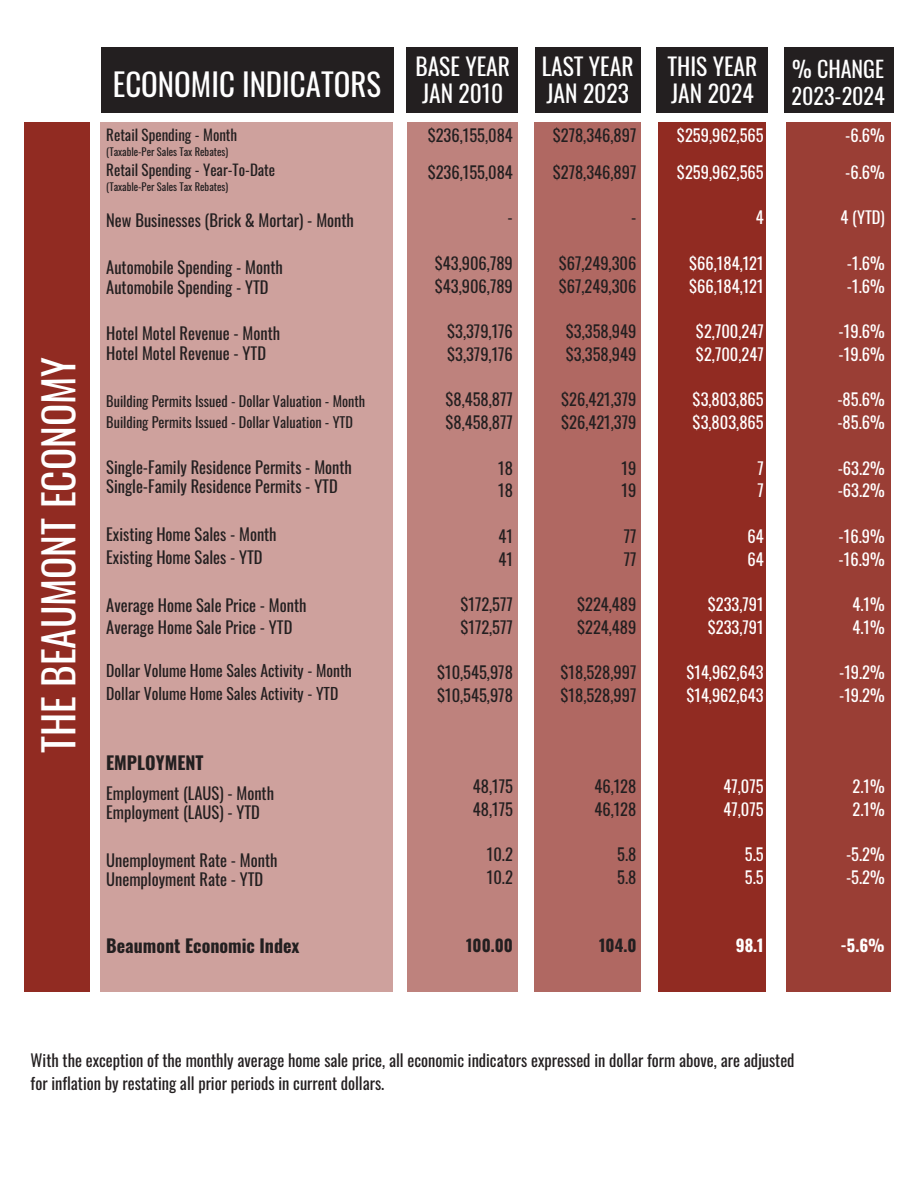
<style>
.page{position:relative;width:918px;height:1188px;background:#fff}
.page>*{position:absolute;margin:0;border:0;box-sizing:border-box;transform-origin:0 0}
.t1{font:41.25px "Oswald";color:#fff}
.t2{font:30.9px "Oswald";color:#fff}
.t3{font:23.55px/27.6px "Oswald";color:#fff}
.t4{font:22.05px/26.5px "Oswald";color:#fff}
.t5{font:700 18px "Oswald";color:#231f20}
.t6{font:16.5px/22.5px "Oswald";color:#231f20}
.t7{font:16.5px "Oswald";color:#fff}
.t8{font:700 16.5px "Oswald";color:#231f20}
.t9{font:700 16.5px "Oswald";color:#fff}
.t10{font:15.75px "Oswald";color:#231f20}
.t11{font:15px "Oswald";color:#231f20}
.t12{font:14.25px "Oswald";color:#231f20}
.t13{font:10.5px "Oswald";color:#231f20}
</style>
<div class="page">
<div style="left:24px;top:122px;width:66px;height:870px;background:#912b22"></div>
<div style="left:102px;top:47px;width:292px;height:66px;background:#231f20"></div>
<div style="left:785px;top:47px;width:109px;height:66px;background:#231f20"></div>
<div style="left:406px;top:47px;width:112px;height:66px;background:#231f20"></div>
<div style="left:535px;top:47px;width:105px;height:66px;background:#231f20"></div>
<div style="left:657px;top:47px;width:111px;height:66px;background:#231f20"></div>
<div style="left:101px;top:122px;width:292px;height:870px;background:#cea19d"></div>
<div style="left:407px;top:122px;width:111px;height:870px;background:#be827d"></div>
<div style="left:534px;top:122px;width:107px;height:870px;background:#b06862"></div>
<div style="left:659px;top:122px;width:107px;height:870px;background:#912b22"></div>
<div style="left:786px;top:122px;width:105px;height:870px;background:#9a3e35"></div>
<h1 class="t1" style="left:26px;top:753px;width:397px;rotate:-90deg">THE BEAUMONT ECONOMY</h1>
<p class="t2" style="left:113px;top:60px;width:270px">ECONOMIC INDICATORS</p>
<p class="t11" style="left:106px;top:124px;width:132px">Retail Spending - Month</p>
<p class="t13" style="left:106px;top:144px;width:123px">(Taxable-Per Sales Tax Rebates)</p>
<p class="t11" style="left:106px;top:159px;width:170px">Retail Spending - Year-To-Date</p>
<p class="t13" style="left:106px;top:179px;width:123px">(Taxable-Per Sales Tax Rebates)</p>
<p class="t6" style="left:106px;top:208px;width:249px">New Businesses (Brick &amp; Mortar) - Month</p>
<p class="t6" style="left:106px;top:255px;width:178px">Automobile Spending - Month</p>
<p class="t6" style="left:106px;top:275px;width:164px">Automobile Spending - YTD</p>
<p class="t6" style="left:106px;top:321px;width:175px">Hotel Motel Revenue - Month</p>
<p class="t6" style="left:106px;top:341px;width:161px">Hotel Motel Revenue - YTD</p>
<p class="t12" style="left:106px;top:390px;width:260px">Building Permits Issued - Dollar Valuation - Month</p>
<p class="t12" style="left:106px;top:411px;width:248px">Building Permits Issued - Dollar Valuation - YTD</p>
<p class="t6" style="left:106px;top:455px;width:247px">Single-Family Residence Permits - Month</p>
<p class="t6" style="left:106px;top:474px;width:233px">Single-Family Residence Permits - YTD</p>
<p class="t6" style="left:106px;top:522px;width:172px">Existing Home Sales - Month</p>
<p class="t6" style="left:106px;top:545px;width:158px">Existing Home Sales - YTD</p>
<p class="t6" style="left:106px;top:593px;width:202px">Average Home Sale Price - Month</p>
<h4 class="t6" style="left:106px;top:615px;width:188px">Average Home Sale Price - YTD</h4>
<p class="t10" style="left:106px;top:658px;width:247px">Dollar Volume Home Sales Activity - Month</p>
<p class="t10" style="left:106px;top:681px;width:234px">Dollar Volume Home Sales Activity - YTD</p>
<p class="t5" style="left:106px;top:748px;width:99px">EMPLOYMENT</p>
<p class="t6" style="left:106px;top:781px;width:169px">Employment (LAUS) - Month</p>
<p class="t6" style="left:106px;top:800px;width:155px">Employment (LAUS) - YTD</p>
<h6 class="t6" style="left:106px;top:848px;width:173px">Unemployment Rate - Month</h6>
<h3 class="t6" style="left:106px;top:868px;width:159px">Unemployment Rate - YTD</h3>
<p class="t5" style="left:106px;top:932px;width:195px">Beaumont Economic Index</p>
<p class="t3" style="left:415px;top:51px;width:96px">BASE YEAR</p>
<p class="t3" style="left:422px;top:79px;width:83px">JAN 2010</p>
<p class="t3" style="left:542px;top:51px;width:93px">LAST YEAR<br>JAN 2023</p>
<p class="t3" style="left:667px;top:51px;width:92px">THIS YEAR<br>JAN 2024</p>
<h2 class="t4" style="left:792px;top:55px;width:95px">% CHANGE<br>2023-2024</h2>
<p class="t6" style="left:428px;top:123px;width:87px">$236,155,084</p>
<p class="t6" style="left:428px;top:160px;width:87px">$236,155,084</p>
<p class="t6" style="left:508px;top:206px;width:7px">-</p>
<p class="t6" style="left:435px;top:251px;width:80px">$43,906,789</p>
<p class="t6" style="left:435px;top:274px;width:80px">$43,906,789</p>
<p class="t6" style="left:447px;top:319px;width:67px">$3,379,176</p>
<p class="t6" style="left:447px;top:342px;width:67px">$3,379,176</p>
<p class="t6" style="left:445px;top:388px;width:69px">$8,458,877</p>
<p class="t6" style="left:445px;top:410px;width:69px">$8,458,877</p>
<p class="t6" style="left:498px;top:456px;width:16px">18</p>
<p class="t6" style="left:498px;top:479px;width:16px">18</p>
<p class="t6" style="left:498px;top:524px;width:16px">41</p>
<p class="t6" style="left:498px;top:547px;width:16px">41</p>
<p class="t6" style="left:460px;top:592px;width:54px">$172,577</p>
<p class="t6" style="left:460px;top:615px;width:54px">$172,577</p>
<p class="t6" style="left:437px;top:661px;width:77px">$10,545,978</p>
<p class="t6" style="left:437px;top:683px;width:77px">$10,545,978</p>
<p class="t6" style="left:553px;top:123px;width:85px">$278,346,897</p>
<p class="t6" style="left:553px;top:160px;width:85px">$278,346,897</p>
<p class="t6" style="left:631px;top:206px;width:7px">-</p>
<p class="t6" style="left:559px;top:251px;width:79px">$67,249,306</p>
<p class="t6" style="left:559px;top:274px;width:79px">$67,249,306</p>
<p class="t6" style="left:566px;top:319px;width:72px">$3,358,949</p>
<p class="t6" style="left:566px;top:342px;width:72px">$3,358,949</p>
<p class="t6" style="left:561px;top:388px;width:77px">$26,421,379</p>
<p class="t6" style="left:561px;top:410px;width:77px">$26,421,379</p>
<p class="t6" style="left:622px;top:456px;width:16px">19</p>
<p class="t6" style="left:622px;top:479px;width:16px">19</p>
<p class="t6" style="left:624px;top:524px;width:14px">77</p>
<p class="t6" style="left:624px;top:547px;width:14px">77</p>
<p class="t6" style="left:577px;top:592px;width:61px">$224,489</p>
<p class="t6" style="left:577px;top:615px;width:61px">$224,489</p>
<p class="t6" style="left:561px;top:661px;width:77px">$18,528,997</p>
<p class="t6" style="left:561px;top:683px;width:77px">$18,528,997</p>
<p class="t7" style="left:677px;top:122px;width:88px">$259,962,565</p>
<p class="t7" style="left:677px;top:159px;width:88px">$259,962,565</p>
<p class="t7" style="left:756px;top:205px;width:9px">4</p>
<p class="t7" style="left:689px;top:250px;width:76px">$66,184,121</p>
<p class="t7" style="left:689px;top:273px;width:76px">$66,184,121</p>
<p class="t7" style="left:696px;top:318px;width:69px">$2,700,247</p>
<p class="t7" style="left:696px;top:341px;width:69px">$2,700,247</p>
<p class="t7" style="left:693px;top:387px;width:73px">$3,803,865</p>
<p class="t7" style="left:693px;top:409px;width:73px">$3,803,865</p>
<p class="t7" style="left:757px;top:455px;width:8px">7</p>
<p class="t7" style="left:757px;top:478px;width:8px">7</p>
<p class="t7" style="left:747px;top:523px;width:18px">64</p>
<p class="t7" style="left:747px;top:546px;width:18px">64</p>
<p class="t7" style="left:708px;top:591px;width:57px">$233,791</p>
<p class="t7" style="left:708px;top:614px;width:57px">$233,791</p>
<p class="t7" style="left:686px;top:660px;width:79px">$14,962,643</p>
<p class="t7" style="left:686px;top:682px;width:79px">$14,962,643</p>
<p class="t7" style="left:845px;top:122px;width:41px">-6.6%</p>
<p class="t7" style="left:845px;top:159px;width:41px">-6.6%</p>
<h5 class="t7" style="left:840px;top:205px;width:46px">4 (YTD)</h5>
<p class="t7" style="left:847px;top:250px;width:39px">-1.6%</p>
<p class="t7" style="left:847px;top:273px;width:39px">-1.6%</p>
<p class="t7" style="left:839px;top:318px;width:48px">-19.6%</p>
<p class="t7" style="left:839px;top:341px;width:48px">-19.6%</p>
<p class="t7" style="left:837px;top:387px;width:49px">-85.6%</p>
<p class="t7" style="left:837px;top:409px;width:49px">-85.6%</p>
<p class="t7" style="left:838px;top:455px;width:49px">-63.2%</p>
<p class="t7" style="left:838px;top:478px;width:49px">-63.2%</p>
<p class="t7" style="left:839px;top:523px;width:48px">-16.9%</p>
<p class="t7" style="left:839px;top:546px;width:48px">-16.9%</p>
<p class="t7" style="left:853px;top:591px;width:34px">4.1%</p>
<p class="t7" style="left:853px;top:614px;width:34px">4.1%</p>
<p class="t7" style="left:839px;top:660px;width:47px">-19.2%</p>
<p class="t7" style="left:839px;top:682px;width:47px">-19.2%</p>
<p class="t6" style="left:473px;top:774px;width:42px">48,175</p>
<h6 class="t6" style="left:473px;top:797px;width:42px">48,175</h6>
<h3 class="t6" style="left:487px;top:843px;width:28px">10.2</h3>
<p class="t6" style="left:487px;top:865px;width:28px">10.2</p>
<p class="t6" style="left:594px;top:774px;width:43px">46,128</p>
<p class="t6" style="left:594px;top:797px;width:43px">46,128</p>
<h6 class="t6" style="left:617px;top:843px;width:21px">5.8</h6>
<h3 class="t6" style="left:617px;top:865px;width:21px">5.8</h3>
<p class="t7" style="left:724px;top:773px;width:42px">47,075</p>
<p class="t7" style="left:724px;top:796px;width:42px">47,075</p>
<p class="t7" style="left:745px;top:842px;width:20px">5.5</p>
<h6 class="t7" style="left:745px;top:864px;width:20px">5.5</h6>
<p class="t7" style="left:853px;top:773px;width:34px">2.1%</p>
<p class="t7" style="left:853px;top:796px;width:34px">2.1%</p>
<p class="t7" style="left:846px;top:842px;width:40px">-5.2%</p>
<p class="t7" style="left:846px;top:864px;width:40px">-5.2%</p>
<p class="t8" style="left:466px;top:933px;width:48px">100.00</p>
<p class="t8" style="left:599px;top:933px;width:39px">104.0</p>
<h3 class="t9" style="left:736px;top:933px;width:29px">98.1</h3>
<h6 class="t9" style="left:841px;top:933px;width:46px">-5.6%</h6>
<p class="t6" style="left:31px;top:1049px;width:765px">With the exception of the monthly average home sale price, all economic indicators expressed in dollar form above, are adjusted for inflation by restating all prior periods in current dollars.</p>
</div>
